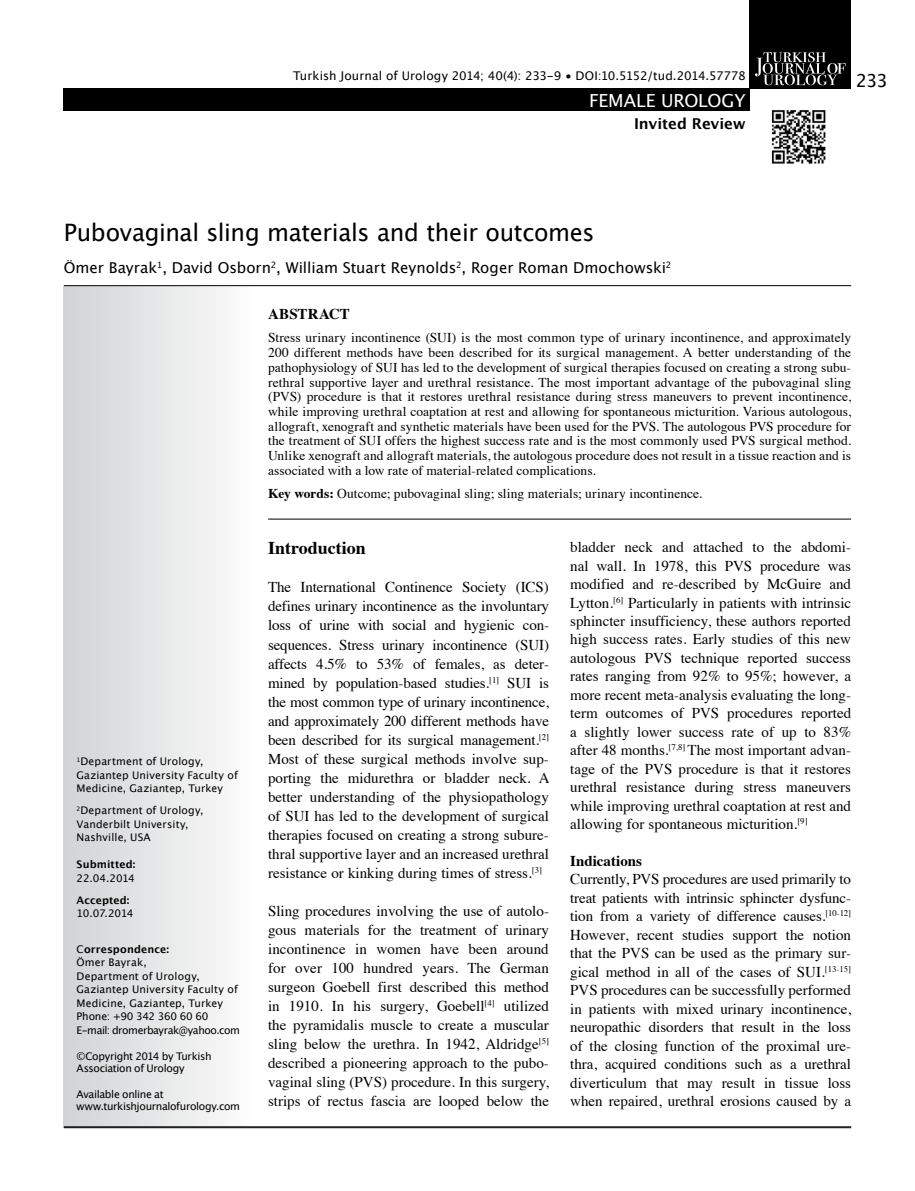
<style>
.page{position:relative;width:915px;height:1191px;background:#fff}
.page>*{position:absolute;margin:0;border:0;box-sizing:border-box;transform-origin:0 0}
.t1{font:24px "Lucida Grande";letter-spacing:-.015em;color:#000}
.t2{font:18px "Lucida Grande";letter-spacing:-.005em;color:#fff}
.t3{font:700 18px "Times";color:#000}
.t4{font:18px "Lucida Grande";color:#000}
.t5{font:15px/18.5px "Times";color:#000;text-align:justify}
.t6{font:15px "Lucida Grande";color:#000}
.t7{font:700 15px "Times";color:#000}
.t8{font:700 15px "Lucida Grande";letter-spacing:-.01em;color:#000}
.t9{font:13.5px/14.7px "Times";letter-spacing:.005em;color:#000;text-align:justify}
.t10{font:12px "Lucida Grande";color:#000}
.t11{font:10.5px/13.5px "Lucida Grande";letter-spacing:.01em;color:#000}
.t12{font:10.5px/12.6px "Lucida Grande";letter-spacing:-.03em;color:#000}
.t13{font:10.5px/12.6px "Lucida Grande";letter-spacing:-.035em;color:#000}
.t14{font:700 10.5px "Lucida Grande";letter-spacing:.01em;color:#000}
.s1{font-weight:700}
</style>
<div class="page">
<div style="left:749px;top:0;width:101px;height:89px;background:#000"></div>
<div style="left:64px;top:88px;width:685px;height:23px;background:#000"></div>
<svg style="left:755px;top:52px;width:90px;height:33px"></svg>
<img style="left:771px;top:110px;width:55px;height:54px">
<div style="left:64px;top:286px;width:189px;height:841px;background:linear-gradient(to right,#d1d3d4,#fcfcfd)"></div>
<hr style="left:64px;top:285px;width:786px;height:1px;background:#000">
<hr style="left:64px;top:1127px;width:786px;height:1px;background:#000">
<hr style="left:64px;top:1126px;width:786px;height:1px;background:#000">
<hr style="left:268px;top:519px;width:582px;height:1px;background:#000">
<p class="t10" style="left:293px;top:69px;width:454px">Turkish Journal of Urology 2014; 40(4): 233-9 • DOI:10.5152/tud.2014.57778</p>
<p class="t2" style="left:589px;top:93px;width:158px">FEMALE UROLOGY</p>
<p class="t8" style="left:634px;top:118px;width:113px">Invited Review</p>
<h1 class="t1" style="left:64px;top:218px;width:532px">Pubovaginal sling materials and their outcomes</h1>
<p class="t6" style="left:64px;top:259px;width:609px">Ömer Bayrak<sup>1</sup>, David Osborn<sup>2</sup>, William Stuart Reynolds<sup>2</sup>, Roger Roman Dmochowski<sup>2</sup></p>
<p class="t4" style="left:855px;top:72px;width:33px">233</p>
<p class="t11" style="left:77px;top:755px;width:163px"><sup>1</sup>Department of Urology,<br>Gaziantep University Faculty of<br>Medicine, Gaziantep, Turkey</p>
<p class="t11" style="left:77px;top:804px;width:128px"><sup>2</sup>Department of Urology,<br>Vanderbilt University,<br>Nashville, USA</p>
<p class="t14" style="left:77px;top:860px;width:60px">Submitted:</p>
<p class="t11" style="left:77px;top:871px;width:60px">22.04.2014</p>
<p class="t14" style="left:77px;top:895px;width:54px">Accepted:</p>
<p class="t11" style="left:77px;top:907px;width:58px">10.07.2014</p>
<p class="t11" style="left:77px;top:942px;width:165px">C<span class="s1">orrespondence:<br></span>Ömer Bayrak,<br>Department of Urology,<br>Gaziantep University Faculty of<br>Medicine, Gaziantep, Turkey<br>Phone: +90 342 360 60 60<br>E-mail: dromerbayrak@yahoo.com</p>
<p class="t13" style="left:77px;top:1050px;width:136px">©Copyright 2014 by Turkish<br>Association of Urology</p>
<p class="t12" style="left:77px;top:1087px;width:165px">Available online at www.turkishjournalofurology.com</p>
<p class="t7" style="left:268px;top:309px;width:83px">ABSTRACT</p>
<p class="t9" style="left:268px;top:332px;width:584px">Stress urinary incontinence (SUI) is the most common type of urinary incontinence, and approximately 200 different methods have been described for its surgical management. A better understanding of the pathophysiology of SUI has led to the development of surgical therapies focused on creating a strong subu&shy;rethral supportive layer and urethral resistance. The most important advantage of the pubovaginal sling (PVS) procedure is that it restores urethral resistance during stress maneuvers to prevent incontinence, while improving urethral coaptation at rest and allowing for spontaneous micturition. Various autologous, allograft, xenograft and synthetic materials have been used for the PVS. The autologous PVS procedure for the treatment of SUI offers the highest success rate and is the most commonly used PVS surgical method.<br>Unlike xenograft and allograft materials, the autologous procedure does not result in a tissue reaction and is associated with a low rate of material-related complications.</p>
<p class="t9" style="left:268px;top:487px;width:435px"><span class="s1">Key words:</span> Outcome; pubovaginal sling; sling materials; urinary incontinence.</p>
<p class="t3" style="left:268px;top:542px;width:99px">Introduction</p>
<p class="t5" style="left:268px;top:579px;width:283px;line-height:19px">The International Continence Society (ICS) defines urinary incontinence as the involuntary loss of urine with social and hygienic con&shy;sequences. Stress urinary incontinence (SUI) affects 4.5% to 53% of females, as deter&shy;mined by population-based studies.<sup>[1]</sup> SUI is the most common type of urinary incontinence, and approximately 200 different methods have been described for its surgical management.<sup>[2] </sup>Most of these surgical methods involve sup&shy;porting the midurethra or bladder neck. A better understanding of the physiopathology of SUI has led to the development of surgical therapies focused on creating a strong subure&shy;thral supportive layer and an increased urethral resistance or kinking during times of stress.<sup>[3]</sup></p>
<p class="t5" style="left:268px;top:902px;width:282px;line-height:19px">Sling procedures involving the use of autolo&shy;gous materials for the treatment of urinary incontinence in women have been around for over 100 hundred years. The German surgeon Goebell first described this method in 1910. In his surgery, Goebell<sup>[4]</sup> utilized the pyramidalis muscle to create a muscular sling below the urethra. In 1942, Aldridge<sup>[5] </sup>described a pioneering approach to the pubo&shy;vaginal sling (PVS) procedure. In this surgery, strips of rectus fascia are looped below the</p>
<p class="t5" style="left:570px;top:539px;width:282px">bladder neck and attached to the abdomi&shy;nal wall. In 1978, this PVS procedure was modified and re-described by McGuire and Lytton.<sup>[6]</sup> Particularly in patients with intrinsic sphincter insufficiency, these authors reported high success rates. Early studies of this new autologous PVS technique reported success rates ranging from 92% to 95%; however, a more recent meta-analysis evaluating the long&shy;term outcomes of PVS procedures reported a slightly lower success rate of up to 83% after 48 months.<sup>[7,8]</sup> The most important advan&shy;tage of the PVS procedure is that it restores urethral resistance during stress maneuvers while improving urethral coaptation at rest and allowing for spontaneous micturition.<sup>[9]</sup></p>
<p class="t7" style="left:570px;top:855px;width:73px">Indications</p>
<p class="t5" style="left:570px;top:871px;width:282px">Currently, PVS procedures are used primarily to treat patients with intrinsic sphincter dysfunc&shy;tion from a variety of difference causes.<sup>[10-12] </sup>However, recent studies support the notion that the PVS can be used as the primary sur&shy;gical method in all of the cases of SUI.<sup>[13-15] </sup>PVS procedures can be successfully performed in patients with mixed urinary incontinence, neuropathic disorders that result in the loss of the closing function of the proximal ure&shy;thra, acquired conditions such as a urethral diverticulum that may result in tissue loss when repaired, urethral erosions caused by a</p>
</div>
